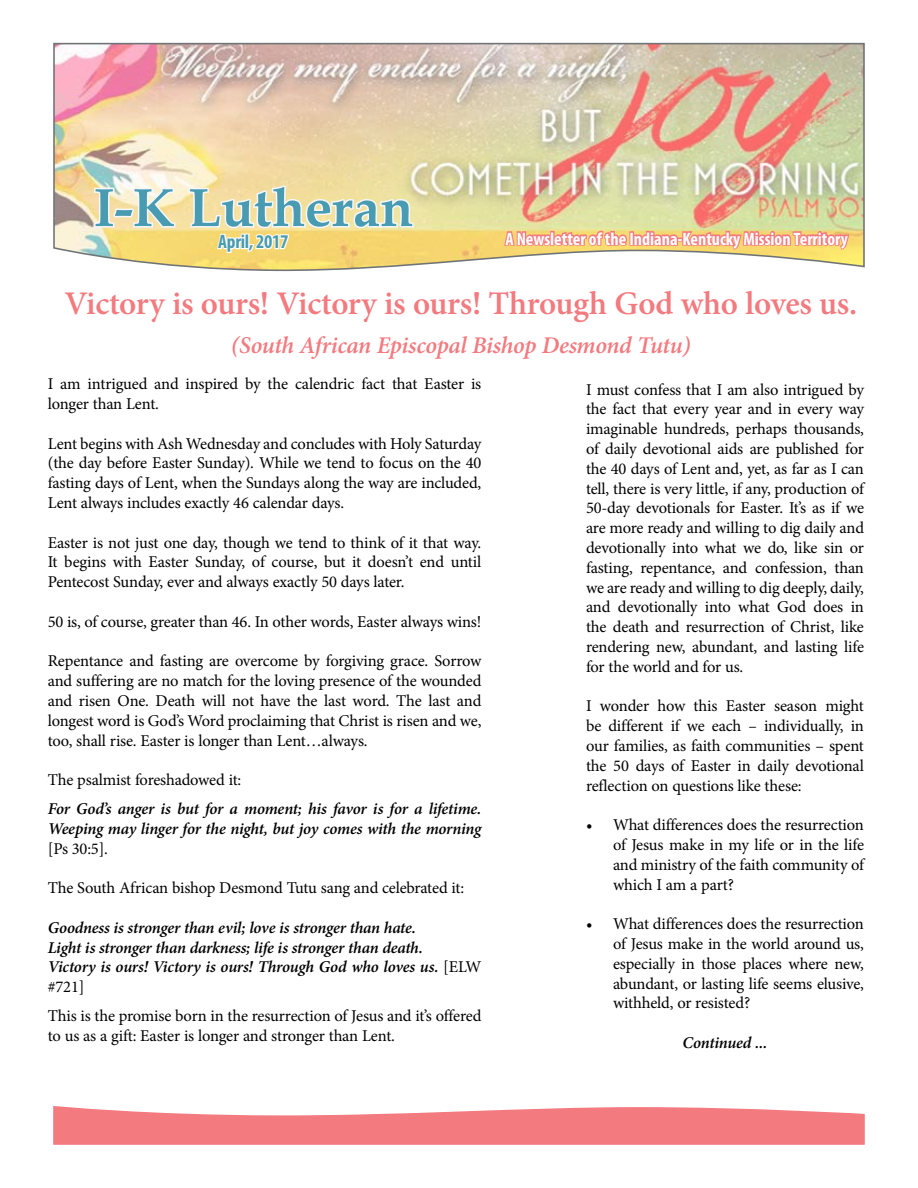
<style>
.page{position:relative;width:918px;height:1188px;background:#fff}
.page>*{position:absolute;margin:0;border:0;box-sizing:border-box;transform-origin:0 0}
.t1{font:700 54px "Book Antiqua";color:#499bb1}
.t2{font:600 33px "Minion Pro";letter-spacing:-.01em;color:#f37a7f}
.t3{font:italic 600 24px "Minion Pro";letter-spacing:-.015em;color:#f37a7f}
.t4{font:700 condensed 19.5px "Myriad Pro";letter-spacing:-.015em;color:#499bb1}
.t5{font:700 condensed 18px "Myriad Pro";color:#fff}
.t6{font:16.5px/19.8px "Minion Pro";letter-spacing:-.015em;color:#000;text-align:justify}
.t7{font:italic 600 16.5px/19.8px "Minion Pro";letter-spacing:-.015em;color:#000}
.s1{font-weight:400;font-style:normal}
</style>
<div class="page">
<img style="left:53px;top:42px;width:812px;height:226px">
<svg style="left:53px;top:1106px;width:812px;height:39px;background:#f48c90"></svg>
<img style="left:503px;top:143px;width:348px;height:125px">
<svg style="left:93px;top:118px;width:84px;height:150px"></svg>
<svg style="left:187px;top:42px;width:228px;height:230px;background:#e9d3a8"></svg>
<h1 class="t1" style="left:94px;top:171px;width:321px">I-K Lutheran</h1>
<p class="t5" style="left:505px;top:227px;width:344px">A Newsletter of the Indiana-Kentucky Mission Territory</p>
<p class="t4" style="left:218px;top:229px;width:72px">April, 2017</p>
<h2 class="t2" style="left:64px;top:280px;width:794px">Victory is ours! Victory is ours! Through God who loves us.</h2>
<h3 class="t3" style="left:231px;top:328px;width:462px">(South African Episcopal Bishop Desmond Tutu)</h3>
<p class="t6" style="left:48px;top:374px;width:435px">I am intrigued and inspired by the calendric fact that Easter is longer than Lent.</p>
<p class="t6" style="left:48px;top:433px;width:435px">Lent begins with Ash Wednesday and concludes with Holy Saturday (the day before Easter Sunday). While we tend to focus on the 40 fasting days of Lent, when the Sundays along the way are included, Lent always includes exactly 46 calendar days.</p>
<p class="t6" style="left:48px;top:532px;width:435px">Easter is not just one day, though we tend to think of it that way.<br>It begins with Easter Sunday, of course, but it doesn’t end until Pentecost Sunday, ever and always exactly 50 days later.</p>
<p class="t6" style="left:48px;top:612px;width:435px">50 is, of course, greater than 46. In other words, Easter always wins!</p>
<p class="t6" style="left:48px;top:651px;width:435px">Repentance and fasting are overcome by forgiving grace. Sorrow and suffering are no match for the loving presence of the wounded and risen One. Death will not have the last word. The last and longest word is God’s Word proclaiming that Christ is risen and we, too, shall rise. Easter is longer than Lent…always.</p>
<p class="t6" style="left:48px;top:770px;width:195px">The psalmist foreshadowed it:</p>
<p class="t7" style="left:48px;top:799px;width:435px">For God’s anger is but for a moment; his favor is for a lifetime.<br>Weeping may linger for the night, but joy comes with the morning</p>
<p class="t6" style="left:48px;top:838px;width:62px">[Ps 30:5].</p>
<p class="t6" style="left:48px;top:878px;width:418px">The South African bishop Desmond Tutu sang and celebrated it:</p>
<p class="t7" style="left:48px;top:917px;width:435px">Goodness is stronger than evil; love is stronger than hate.<br>Light is stronger than darkness; life is stronger than death.<br>Victory is ours! Victory is ours! Through God who loves us. <span class="s1">[ELW #721]</span></p>
<p class="t6" style="left:48px;top:1006px;width:435px">This is the promise born in the resurrection of Jesus and it’s offered to us as a gift: Easter is longer and stronger than Lent.</p>
<p class="t6" style="left:586px;top:380px;width:280px">I must confess that I am also intrigued by the fact that every year and in every way imaginable hundreds, perhaps thousands, of daily devotional aids are published for the 40 days of Lent and, yet, as far as I can tell, there is very little, if any, production of 50-day devotionals for Easter. It’s as if we are more ready and willing to dig daily and devotionally into what we do, like sin or fasting, repentance, and confession, than we are ready and willing to dig deeply, daily, and devotionally into what God does in the death and resurrection of Christ, like rendering new, abundant, and lasting life for the world and for us.</p>
<p class="t6" style="left:586px;top:696px;width:279px">I wonder how this Easter season might be different if we each – individually, in our families, as faith communities – spent the 50 days of Easter in daily devotional reflection on questions like these:</p>
<p class="t6" style="left:613px;top:815px;width:252px;text-indent:-27px">• What differences does the resurrection of Jesus make in my life or in the life and ministry of the faith community of which I am a part?</p>
<p class="t6" style="left:613px;top:914px;width:253px;text-indent:-27px">• What differences does the resurrection of Jesus make in the world around us, especially in those places where new, abundant, or lasting life seems elusive, withheld, or resisted?</p>
<p class="t7" style="left:683px;top:1033px;width:86px">Continued ...</p>
</div>
